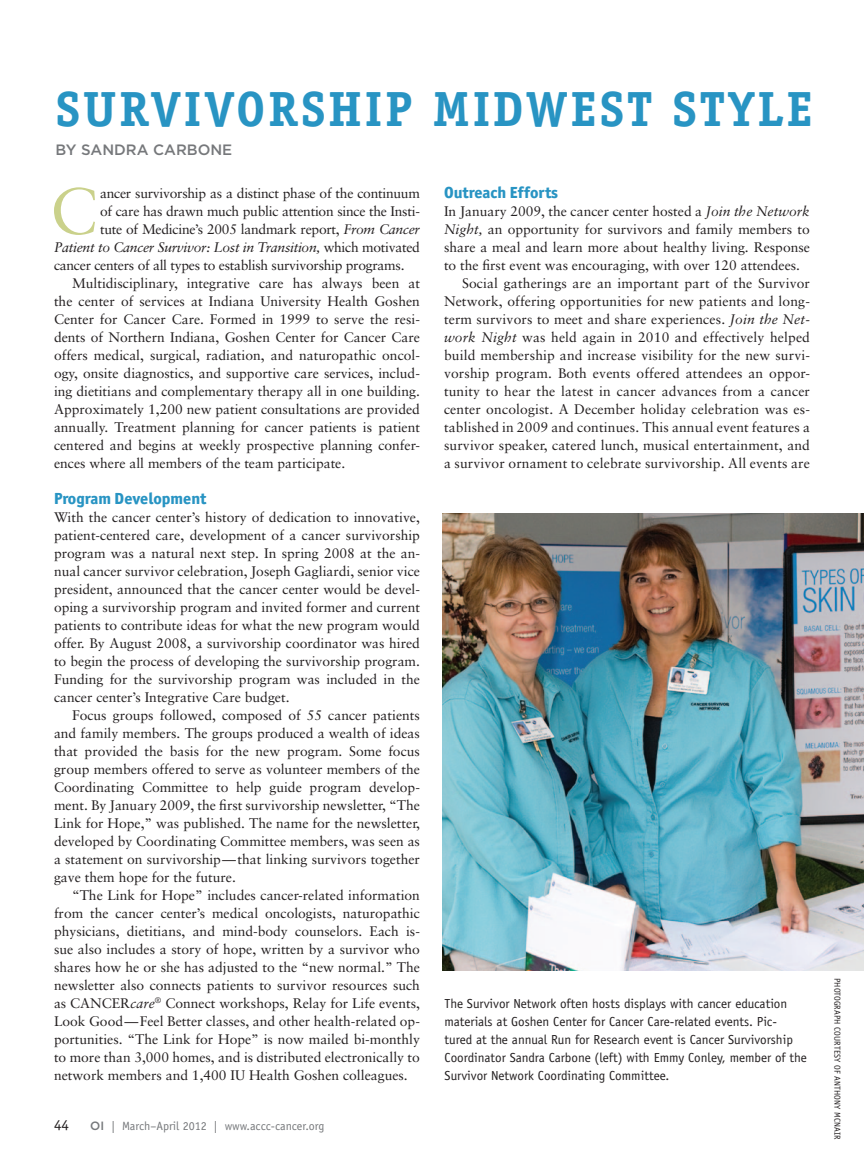
<style>
.page{position:relative;width:864px;height:1161px;background:#fff}
.page>*{position:absolute;margin:0;border:0;box-sizing:border-box;transform-origin:0 0}
.Feature_body_text__n{font:65.4px "Sabon Intl";color:#cad18b}
.Feature_title{font:700 49.5px "Officina Serif Std";letter-spacing:.05em;color:#2894c3}
.Feature_subhead_1{font:800 16.2px "Officina Sans ITC Std";color:#2894c3}
.Feature_byline{font:500 15px "Gotham";color:#76787b}
.t1{font:15px "Officina Sans Std";color:#231f20}
.Feature_body_text__i{font:13.8px/18px "Sabon Intl";color:#231f20;text-align:justify}
.Feature_body_text__n-2{font:13.8px/18px "Sabon Intl";letter-spacing:-.02em;color:#231f20;text-align:justify}
.Feature_body_text__n-3{font:italic 13.8px "Sabon Intl";letter-spacing:-.02em;color:#231f20}
.Feature_caption{font:13.2px/18px "Officina Sans Std";color:#231f20}
.t2{font:12px "Officina Sans Std";color:#76787b}
.Feature_photo_credit{font:8.7px "Officina Sans Std";letter-spacing:.01em;color:#231f20}
.s1{font-style:italic}
.s2{font-style:normal}
.s3{font-family:"Gotham";font-weight:500}
</style>
<div class="page">
<img style="left:443px;top:513px;width:421px;height:458px">
<p class="Feature_title" style="left:56px;top:78px;width:759px">SURVIVORSHIP MIDWEST STYLE</p>
<p class="Feature_byline" style="left:56px;top:141px;width:178px">BY SANDRA CARBONE</p>
<p class="Feature_body_text__n" style="left:50px;top:172px;width:49px">C</p>
<p class="Feature_body_text__n-2" style="left:100px;top:184px;width:321px">ancer survivorship as a distinct phase of the continuum</p>
<p class="Feature_body_text__n-2" style="left:100px;top:202px;width:321px">of care has drawn much public attention since the Insti-</p>
<p class="Feature_body_text__n-2" style="left:100px;top:220px;width:321px">tute of Medicine’s 2005 landmark report, <span class="s1">From Cancer</span></p>
<p class="Feature_body_text__n-3" style="left:54px;top:239px;width:367px">Patient to Cancer Survivor: Lost in Transition, <span class="s2">which motivated</span></p>
<p class="Feature_body_text__n-2" style="left:54px;top:256px;width:352px">cancer centers of all types to establish survivorship programs.</p>
<p class="Feature_body_text__i" style="left:54px;top:274px;width:368px;text-indent:18px">Multidisciplinary, integrative care has always been at the center of services at Indiana University Health Goshen Center for Cancer Care. Formed in 1999 to serve the resi&shy;dents of Northern Indiana, Goshen Center for Cancer Care offers medical, surgical, radiation, and naturopathic oncol&shy;ogy, onsite diagnostics, and supportive care services, includ&shy;ing dietitians and complementary therapy all in one building.<br>Approximately 1,200 new patient consultations are provided annually. Treatment planning for cancer patients is patient centered and begins at weekly prospective planning confer&shy;ences where all members of the team participate.</p>
<p class="Feature_subhead_1" style="left:54px;top:488px;width:154px">Program Development</p>
<p class="Feature_body_text__n-2" style="left:54px;top:508px;width:368px">With the cancer center’s history of dedication to innovative, patient-centered care, development of a cancer survivorship program was a natural next step. In spring 2008 at the an&shy;nual cancer survivor celebration, Joseph Gagliardi, senior vice president, announced that the cancer center would be devel&shy;oping a survivorship program and invited former and current patients to contribute ideas for what the new program would offer. By August 2008, a survivorship coordinator was hired to begin the process of developing the survivorship program.<br>Funding for the survivorship program was included in the cancer center’s Integrative Care budget.</p>
<p class="Feature_body_text__i" style="left:54px;top:706px;width:368px;text-indent:18px">Focus groups followed, composed of 55 cancer patients and family members. The groups produced a wealth of ideas that provided the basis for the new program. Some focus group members offered to serve as volunteer members of the Coordinating Committee to help guide program develop&shy;ment. By January 2009, the first survivorship newsletter, “The Link for Hope,” was published. The name for the newsletter, developed by Coordinating Committee members, was seen as a statement on survivorship—that linking survivors together gave them hope for the future.</p>
<p class="Feature_body_text__i" style="left:54px;top:886px;width:368px;text-indent:18px">“The Link for Hope” includes cancer-related information from the cancer center’s medical oncologists, naturopathic physicians, dietitians, and mind-body counselors. Each is&shy;sue also includes a story of hope, written by a survivor who shares how he or she has adjusted to the “new normal.” The newsletter also connects patients to survivor resources such as CANCER<span class="s1">care</span><sup>®</sup> Connect workshops, Relay for Life events, Look Good—Feel Better classes, and other health-related op&shy;portunities. “The Link for Hope” is now mailed bi-monthly to more than 3,000 homes, and is distributed electronically to network members and 1,400 IU Health Goshen colleagues.</p>
<p class="t1" style="left:54px;top:1116px;width:16px">44</p>
<p class="t2" style="left:90px;top:1118px;width:236px"><span class="s3">OI</span> | March–April 2012 | www.accc-cancer.org</p>
<p class="Feature_subhead_1" style="left:444px;top:182px;width:116px">Outreach Efforts</p>
<p class="Feature_body_text__n-2" style="left:444px;top:202px;width:367px">In January 2009, the cancer center hosted a <span class="s1">Join the Network Night,</span> an opportunity for survivors and family members to share a meal and learn more about healthy living. Response to the first event was encouraging, with over 120 attendees.</p>
<p class="Feature_body_text__i" style="left:444px;top:274px;width:368px;text-indent:18px">Social gatherings are an important part of the Survivor Network, offering opportunities for new patients and long&shy;term survivors to meet and share experiences. <span class="s1">Join the Net&shy;work Night</span> was held again in 2010 and effectively helped build membership and increase visibility for the new survi&shy;vorship program. Both events offered attendees an oppor&shy;tunity to hear the latest in cancer advances from a cancer center oncologist. A December holiday celebration was es&shy;tablished in 2009 and continues. This annual event features a survivor speaker, catered lunch, musical entertainment, and a survivor ornament to celebrate survivorship. All events are</p>
<p class="Feature_caption" style="left:445px;top:995px;width:364px">The Survivor Network often hosts displays with cancer education materials at Goshen Center for Cancer Care-related events. Pic&shy;tured at the annual Run for Research event is Cancer Survivorship Coordinator Sandra Carbone (left) with Emmy Conley, member of the Survivor Network Coordinating Committee.</p>
<p class="Feature_photo_credit" style="left:843px;top:978px;width:163px;rotate:90deg">PHOTOGRAPH COURTESY OF ANTHONY MCNAIR</p>
</div>
